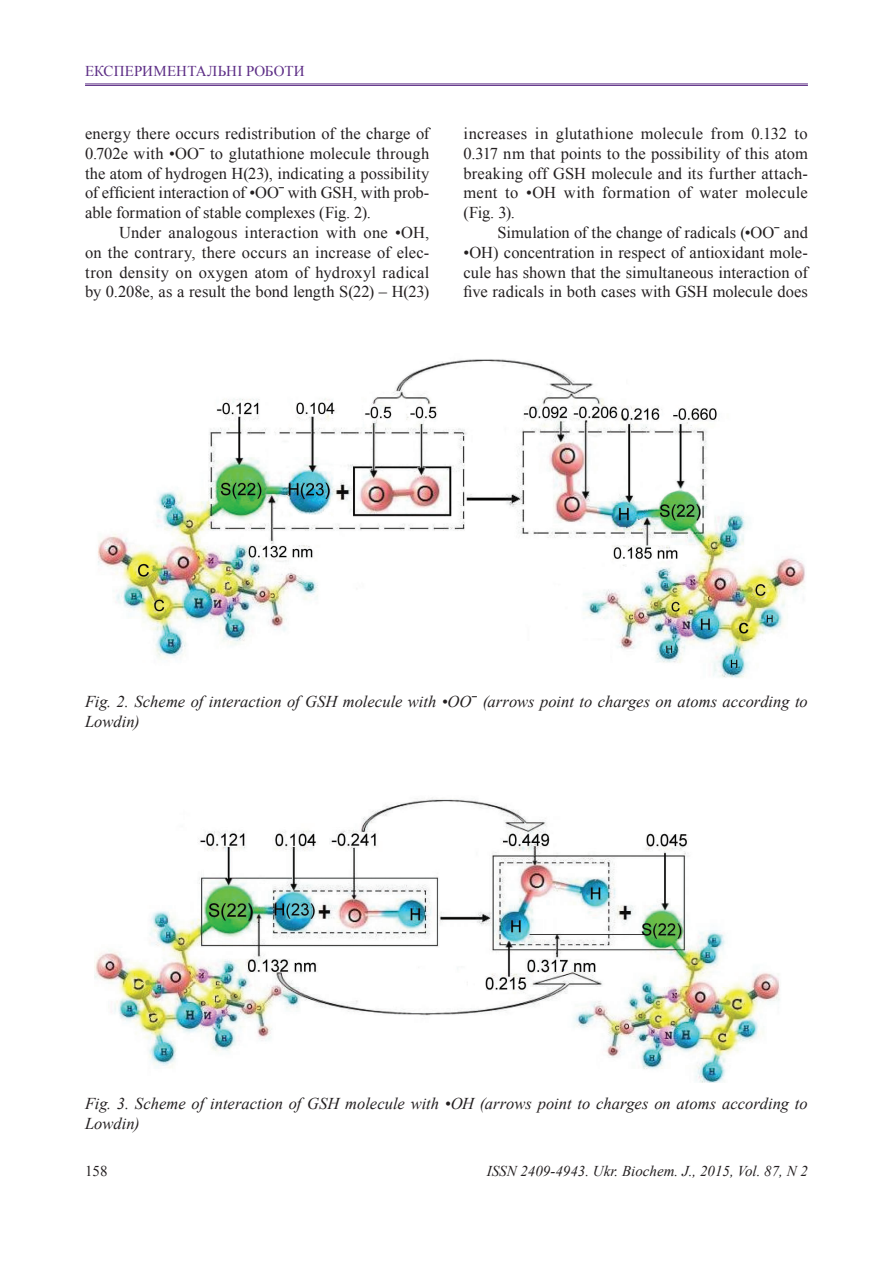
<style>
.page{position:relative;width:893px;height:1263px;background:#fff}
.page>*{position:absolute;margin:0;border:0;box-sizing:border-box;transform-origin:0 0}
.t1{font:16.5px/19.8px "Times New Roman";letter-spacing:.005em;color:#231f20;text-align:justify}
.t2{font:italic 16.5px/19.8px "Times New Roman";color:#231f20}
.t3{font:italic 15px "Times New Roman";color:#231f20}
.t4{font:15px "Times New Roman";letter-spacing:.01em;color:#5d2e86}
.t5{font:15px "Times New Roman";color:#231f20}
.s1{font-style:normal}
</style>
<div class="page">
<hr style="left:85px;top:84px;width:723px;height:1px;background:#5d2e86">
<hr style="left:85px;top:85px;width:723px;height:1px;background:#5d2e86">
<img style="left:98px;top:359px;width:707px;height:319px">
<img style="left:95px;top:797px;width:685px;height:286px">
<p class="t4" style="left:85px;top:61px;width:221px">експериментальні роботи</p>
<p class="t1" style="left:85px;top:123px;width:346px">energy there occurs redistribution of the charge of 0.702e with •ООˉ to glutathione molecule through the atom of hydrogen H(23), indicating a possibility of efficient interaction of •ООˉ with GSH, with prob&shy;able formation of stable complexes (Fig. 2).</p>
<p class="t1" style="left:85px;top:222px;width:346px;text-indent:34px">Under analogous interaction with one •ОН, on the contrary, there occurs an increase of elec&shy;tron density on oxygen atom of hydroxyl radical by 0.208e, as a result the bond length S(22) – Н(23)</p>
<p class="t1" style="left:463px;top:123px;width:346px">increases in glutathione molecule from 0.132 to 0.317 nm that points to the possibility of this atom breaking off GSH molecule and its further attach&shy;ment to •ОН with formation of water molecule (Fig. 3).</p>
<p class="t1" style="left:497px;top:222px;width:312px">Simulation of the change of radicals (•ООˉ and</p>
<p class="t1" style="left:463px;top:242px;width:346px">•ОН) concentration in respect of antioxidant mole&shy;cule has shown that the simultaneous interaction of five radicals in both cases with GSH molecule does</p>
<p class="t2" style="left:85px;top:692px;width:724px">Fig. 2. Scheme of interaction of GSH molecule with •ОО<span class="s1">ˉ</span> (arrows point to charges on atoms according to<br>Lowdin)</p>
<p class="t2" style="left:85px;top:1094px;width:724px">Fig. 3. Scheme of interaction of GSH molecule with •ОН (arrows point to charges on atoms according to<br>Lowdin)</p>
<p class="t5" style="left:85px;top:1160px;width:24px">158</p>
<p class="t3" style="left:487px;top:1160px;width:323px">ISSN 2409-4943. Ukr. Biochem. J., 2015, Vol. 87, N 2</p>
</div>
